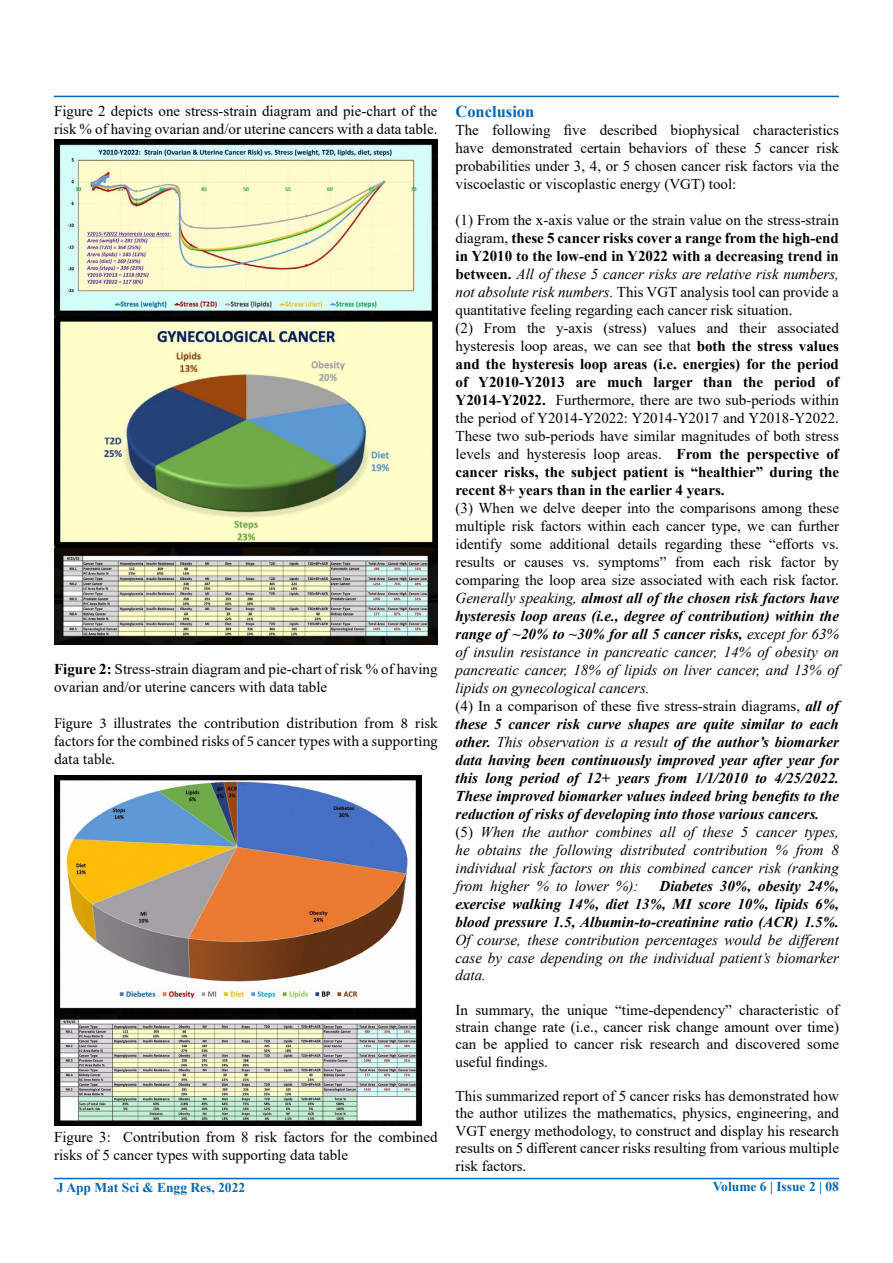
<style>
.page{position:relative;width:893px;height:1263px;background:#fff}
.page>*{position:absolute;margin:0;border:0;box-sizing:border-box;transform-origin:0 0}
.t1{font:700 16.5px "Times New Roman";color:#0066b3}
.t2{font:15px/18px "Times New Roman";color:#000}
.t3{font:italic 700 15px/18px "Times New Roman";color:#000}
.t4{font:15px/18px "Minion Pro";color:#000;text-align:justify}
.t5{font:italic 15px/17.7px "Times New Roman";color:#000;text-align:justify}
.t6{font:700 13.5px "Times New Roman";color:#0066b3}
.s1{font-weight:700}
.s2{font-style:italic}
.s3{font-weight:400;font-style:normal}
.s4{font-weight:400}
</style>
<div class="page">
<hr style="left:54px;top:1178px;width:785px;height:1px;background:#0066b3">
<hr style="left:54px;top:96px;width:785px;height:1px;background:#0066b3">
<img style="left:54px;top:140px;width:383px;height:504px">
<img style="left:54px;top:775px;width:368px;height:351px">
<p class="t2" style="left:54px;top:102px;width:385px">Figure 2 depicts one stress-strain diagram and pie-chart of the risk % of having ovarian and/or uterine cancers with a data table.</p>
<p class="t2" style="left:54px;top:660px;width:385px"><span class="s1">Figure 2:</span> Stress-strain diagram and pie-chart of risk % of having ovarian and/or uterine cancers with data table</p>
<p class="t4" style="left:54px;top:714px;width:385px">Figure 3 illustrates the contribution distribution from 8 risk factors for the combined risks of 5 cancer types with a supporting data table.</p>
<p class="t2" style="left:54px;top:1128px;width:385px">Figure 3: Contribution from 8 risk factors for the combined risks of 5 cancer types with supporting data table</p>
<p class="t1" style="left:455px;top:100px;width:80px">Conclusion</p>
<p class="t2" style="left:455px;top:120px;width:385px;text-align:justify">The following five described biophysical characteristics have demonstrated certain behaviors of these 5 cancer risk probabilities under 3, 4, or 5 chosen cancer risk factors via the viscoelastic or viscoplastic energy (VGT) tool:</p>
<p class="t2" style="left:455px;top:210px;width:385px">(1) From the x-axis value or the strain value on the stress-strain diagram, <span class="s1">these 5 cancer risks cover a range from the high-end in Y2010 to the low-end in Y2022 with a decreasing trend in between.</span> <span class="s2">All of these 5 cancer risks are relative risk numbers, not absolute risk numbers.</span> This VGT analysis tool can provide a quantitative feeling regarding each cancer risk situation.<br>(2) From the y-axis (stress) values and their associated hysteresis loop areas, we can see that <span class="s1">both the stress values and the hysteresis loop areas (i.e. energies) for the period of Y2010-Y2013 are much larger than the period of Y2014-Y2022.</span> Furthermore, there are two sub-periods within the period of Y2014-Y2022: Y2014-Y2017 and Y2018-Y2022.<br>These two sub-periods have similar magnitudes of both stress levels and hysteresis loop areas. <span class="s1">From the perspective of cancer risks, the subject patient is “healthier” during the recent 8+ years than in the earlier 4 years.</span></p>
<p class="t3" style="left:455px;top:499px;width:385px"><span class="s3">(3) When we delve deeper into the comparisons among these multiple risk factors within each cancer type, we can further identify some additional details regarding these “efforts vs. results or causes vs. symptoms” from each risk factor by comparing the loop area size associated with each risk factor.<br></span><span class="s4">Generally speaking,</span> almost all of the chosen risk factors have hysteresis loop areas (i.e., degree of contribution) within the range of ~20% to ~30% for all 5 cancer risks, <span class="s4">except for 63% of insulin resistance in pancreatic cancer, 14% of obesity on pancreatic cancer, 18% of lipids on liver cancer, and 13% of lipids on gynecological cancers.<br></span><span class="s3">(4) In a comparison of these five stress-strain diagrams,</span> all of these 5 cancer risk curve shapes are quite similar to each other. <span class="s4">This observation is a result</span> of the author’s biomarker data having been continuously improved year after year for this long period of 12+ years from 1/1/2010 to 4/25/2022.<br>These improved biomarker values indeed bring benefits to the reduction of risks of developing into those various cancers. <span class="s3">(5)</span> <span class="s4">When the author combines all of these 5 cancer types, he obtains the following distributed contribution % from 8 individual risk factors on this combined cancer risk (ranking from higher % to lower %):</span></p>
<p class="t3" style="left:455px;top:877px;width:385px;text-align:justify;text-indent:204px">Diabetes 30%, obesity 24%, exercise walking 14%, diet 13%, MI score 10%, lipids 6%, blood pressure 1.5, Albumin-to-creatinine ratio (ACR) 1.5%.</p>
<p class="t5" style="left:455px;top:931px;width:385px">Of course, these contribution percentages would be different case by case depending on the individual patient’s biomarker data.</p>
<p class="t2" style="left:455px;top:1001px;width:385px;line-height:17.2px;text-align:justify">In summary, the unique “time-dependency” characteristic of strain change rate (i.e., cancer risk change amount over time) can be applied to cancer risk research and discovered some useful findings.</p>
<p class="t2" style="left:455px;top:1087px;width:385px;line-height:17.4px;text-align:justify">This summarized report of 5 cancer risks has demonstrated how the author utilizes the mathematics, physics, engineering, and VGT energy methodology, to construct and display his research results on 5 different cancer risks resulting from various multiple risk factors.</p>
<p class="t6" style="left:57px;top:1178px;width:190px">J App Mat Sci &amp; Engg Res, 2022</p>
<p class="t6" style="left:713px;top:1177px;width:128px">Volume 6 | Issue 2 | 08</p>
</div>
